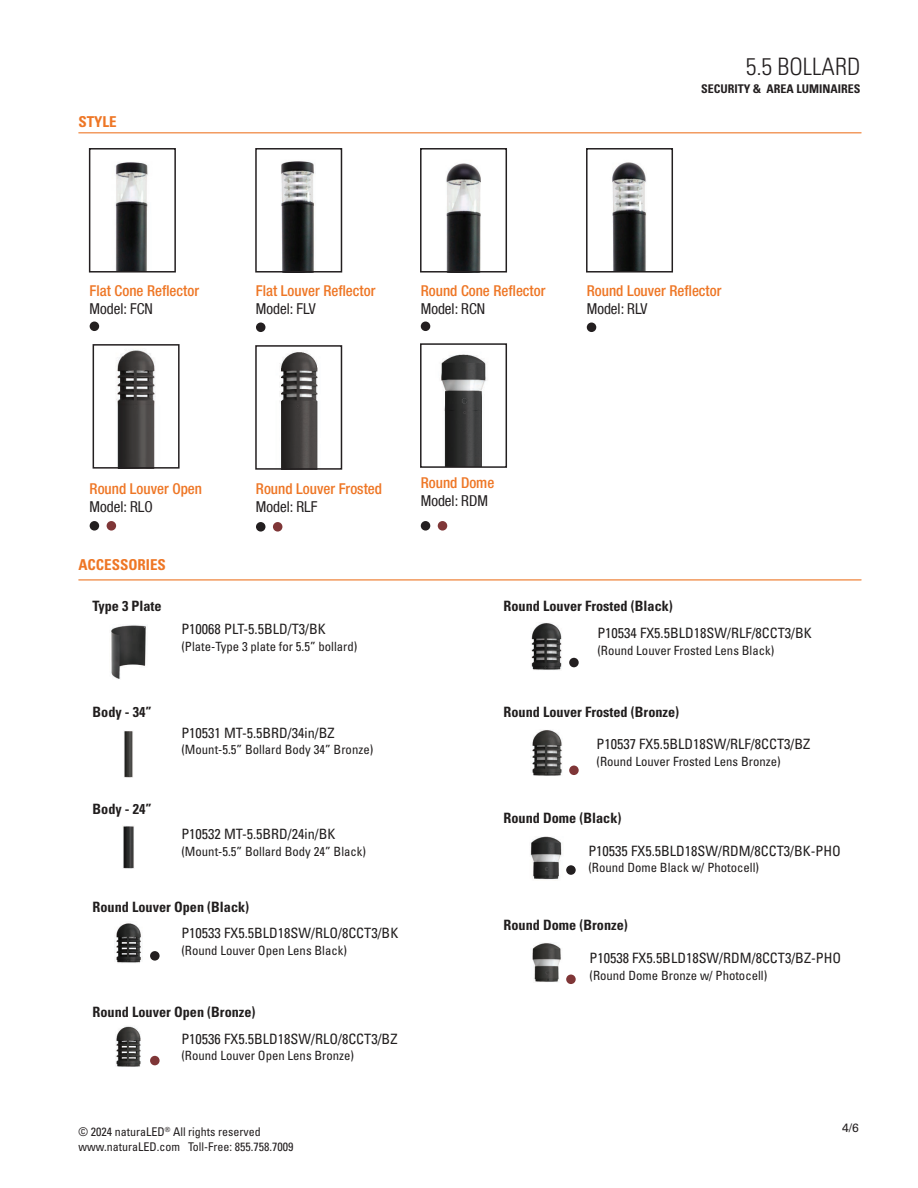
<style>
.page{position:relative;width:918px;height:1188px;background:#fff}
.page>*{position:absolute;margin:0;border:0;box-sizing:border-box;transform-origin:0 0}
.t1{font:300 condensed 24px "Univers";color:#231f20}
.t2{font:500 condensed 15px "Helvetica Neue LT Com";color:#ee7625}
.t3{font:condensed 15px "Helvetica Neue LT Com";color:#231f20}
.t4{font:700 condensed 15px "Univers";color:#ee7625}
.t5{font:condensed 14.25px "Univers";color:#211e1e}
.t6{font:700 condensed 14.25px "Univers";color:#211e1e}
.t7{font:condensed 12.75px "Univers";color:#211e1e}
.t8{font:condensed 12px/15px "Univers";color:#231f20}
.t9{font:700 condensed 12px "Univers";color:#231f20}
.t10{font:12px "Univers";color:#231f20}
</style>
<div class="page">
<hr style="left:78px;top:580px;width:783px;height:1px;background:#ee7625">
<img style="left:111px;top:625px;width:35px;height:54px">
<hr style="left:78px;top:133px;width:783px;height:1px;background:#ee7625">
<img style="left:115px;top:162px;width:33px;height:108px">
<div style="left:89px;top:148px;width:87px;height:125px;border:2px solid #231f20"></div>
<div style="left:90px;top:322px;width:9px;height:9px;background:#231f20;border-radius:50%"></div>
<img style="left:281px;top:161px;width:34px;height:109px">
<div style="left:255px;top:148px;width:87px;height:125px;border:2px solid #231f20"></div>
<div style="left:256px;top:323px;width:9px;height:9px;background:#231f20;border-radius:50%"></div>
<img style="left:446px;top:163px;width:35px;height:107px">
<div style="left:420px;top:148px;width:87px;height:125px;border:2px solid #231f20"></div>
<div style="left:421px;top:322px;width:9px;height:9px;background:#231f20;border-radius:50%"></div>
<img style="left:612px;top:162px;width:35px;height:108px">
<div style="left:586px;top:148px;width:87px;height:125px;border:2px solid #231f20"></div>
<div style="left:587px;top:323px;width:9px;height:9px;background:#231f20;border-radius:50%"></div>
<img style="left:92px;top:344px;width:63px;height:124px">
<div style="left:93px;top:344px;width:87px;height:125px;border:2px solid #231f20"></div>
<div style="left:90px;top:521px;width:9px;height:10px;background:#231f20;border-radius:50%"></div>
<div style="left:107px;top:521px;width:9px;height:10px;background:#7f3637;border-radius:50%"></div>
<img style="left:279px;top:352px;width:39px;height:115px">
<div style="left:255px;top:345px;width:87px;height:125px;border:2px solid #231f20"></div>
<div style="left:256px;top:522px;width:9px;height:10px;background:#231f20;border-radius:50%"></div>
<div style="left:273px;top:522px;width:9px;height:10px;background:#7f3637;border-radius:50%"></div>
<img style="left:441px;top:354px;width:45px;height:111px">
<div style="left:420px;top:343px;width:87px;height:125px;border:2px solid #231f20"></div>
<div style="left:421px;top:521px;width:9px;height:10px;background:#231f20;border-radius:50%"></div>
<div style="left:438px;top:521px;width:9px;height:10px;background:#7f3637;border-radius:50%"></div>
<img style="left:124px;top:731px;width:9px;height:46px">
<img style="left:123px;top:826px;width:11px;height:43px">
<img style="left:116px;top:923px;width:25px;height:40px">
<img style="left:116px;top:1026px;width:25px;height:41px">
<img style="left:531px;top:623px;width:31px;height:47px">
<img style="left:530px;top:730px;width:32px;height:46px">
<img style="left:530px;top:836px;width:32px;height:44px">
<img style="left:532px;top:943px;width:29px;height:39px">
<div style="left:150px;top:951px;width:10px;height:10px;background:#231f20;border-radius:50%"></div>
<div style="left:150px;top:1056px;width:10px;height:9px;background:#7f3637;border-radius:50%"></div>
<div style="left:569px;top:658px;width:10px;height:9px;background:#231f20;border-radius:50%"></div>
<div style="left:569px;top:766px;width:10px;height:9px;background:#7f3637;border-radius:50%"></div>
<svg style="left:566px;top:865px;width:10px;height:10px"></svg>
<div style="left:566px;top:975px;width:10px;height:9px;background:#7f3637;border-radius:50%"></div>
<p class="t4" style="left:78px;top:112px;width:40px">STYLE</p>
<h1 class="t1" style="left:746px;top:52px;width:116px">5.5 BOLLARD</h1>
<p class="t9" style="left:701px;top:81px;width:161px">SECURITY &amp; AREA LUMINAIRES</p>
<p class="t2" style="left:90px;top:281px;width:111px">Flat Cone Reflector</p>
<p class="t3" style="left:90px;top:300px;width:65px">Model: FCN</p>
<p class="t2" style="left:256px;top:282px;width:121px">Flat Louver Reflector</p>
<p class="t3" style="left:256px;top:300px;width:61px">Model: FLV</p>
<p class="t2" style="left:421px;top:281px;width:126px">Round Cone Reflector</p>
<p class="t3" style="left:421px;top:299px;width:66px">Model: RCN</p>
<p class="t2" style="left:587px;top:282px;width:136px">Round Louver Reflector</p>
<p class="t3" style="left:587px;top:300px;width:62px">Model: RLV</p>
<p class="t2" style="left:90px;top:480px;width:114px">Round Louver Open</p>
<p class="t3" style="left:90px;top:498px;width:65px">Model: RLO</p>
<p class="t4" style="left:78px;top:555px;width:89px">ACCESSORIES</p>
<p class="t6" style="left:93px;top:597px;width:71px">Type 3 Plate</p>
<p class="t2" style="left:256px;top:480px;width:128px">Round Louver Frosted</p>
<p class="t3" style="left:256px;top:498px;width:63px">Model: RLF</p>
<p class="t6" style="left:93px;top:703px;width:61px">Body - 34”</p>
<p class="t6" style="left:93px;top:800px;width:61px">Body - 24”</p>
<p class="t5" style="left:181px;top:620px;width:146px">P10068 PLT-5.5BLD/T3/BK</p>
<p class="t7" style="left:181px;top:638px;width:178px">(Plate-Type 3 plate for 5.5” bollard)</p>
<p class="t5" style="left:181px;top:724px;width:155px">P10531 MT-5.5BRD/34in/BZ</p>
<p class="t7" style="left:181px;top:742px;width:193px">(Mount-5.5” Bollard Body 34” Bronze)</p>
<p class="t5" style="left:181px;top:825px;width:156px">P10532 MT-5.5BRD/24in/BK</p>
<p class="t7" style="left:181px;top:843px;width:186px">(Mount-5.5” Bollard Body 24” Black)</p>
<p class="t6" style="left:93px;top:898px;width:158px">Round Louver Open (Black)</p>
<p class="t5" style="left:181px;top:924px;width:218px">P10533 FX5.5BLD18SW/RLO/8CCT3/BK</p>
<p class="t7" style="left:181px;top:942px;width:167px">(Round Louver Open Lens Black)</p>
<p class="t6" style="left:93px;top:1004px;width:165px">Round Louver Open (Bronze)</p>
<p class="t5" style="left:181px;top:1030px;width:218px">P10536 FX5.5BLD18SW/RLO/8CCT3/BZ</p>
<p class="t7" style="left:181px;top:1048px;width:174px">(Round Louver Open Lens Bronze)</p>
<p class="t2" style="left:421px;top:474px;width:75px">Round Dome</p>
<p class="t3" style="left:421px;top:492px;width:69px">Model: RDM</p>
<p class="t6" style="left:504px;top:597px;width:171px">Round Louver Frosted (Black)</p>
<p class="t5" style="left:597px;top:624px;width:216px">P10534 FX5.5BLD18SW/RLF/8CCT3/BK</p>
<p class="t7" style="left:597px;top:642px;width:179px">(Round Louver Frosted Lens Black)</p>
<p class="t6" style="left:504px;top:703px;width:177px">Round Louver Frosted (Bronze)</p>
<p class="t5" style="left:597px;top:735px;width:215px">P10537 FX5.5BLD18SW/RLF/8CCT3/BZ</p>
<p class="t7" style="left:597px;top:753px;width:186px">(Round Louver Frosted Lens Bronze)</p>
<p class="t6" style="left:504px;top:809px;width:119px">Round Dome (Black)</p>
<p class="t5" style="left:588px;top:842px;width:254px">P10535 FX5.5BLD18SW/RDM/8CCT3/BK-PHO</p>
<p class="t7" style="left:588px;top:860px;width:172px">(Round Dome Black w/ Photocell)</p>
<p class="t6" style="left:504px;top:916px;width:126px">Round Dome (Bronze)</p>
<p class="t5" style="left:590px;top:949px;width:253px">P10538 FX5.5BLD18SW/RDM/8CCT3/BZ-PHO</p>
<p class="t7" style="left:590px;top:967px;width:179px">(Round Dome Bronze w/ Photocell)</p>
<p class="t8" style="left:79px;top:1124px;width:217px">© 2024 naturaLED<sup>®</sup> All rights reserved www.naturaLED.com Toll-Free: 855.758.7009</p>
<p class="t10" style="left:842px;top:1120px;width:18px">4/6</p>
</div>
